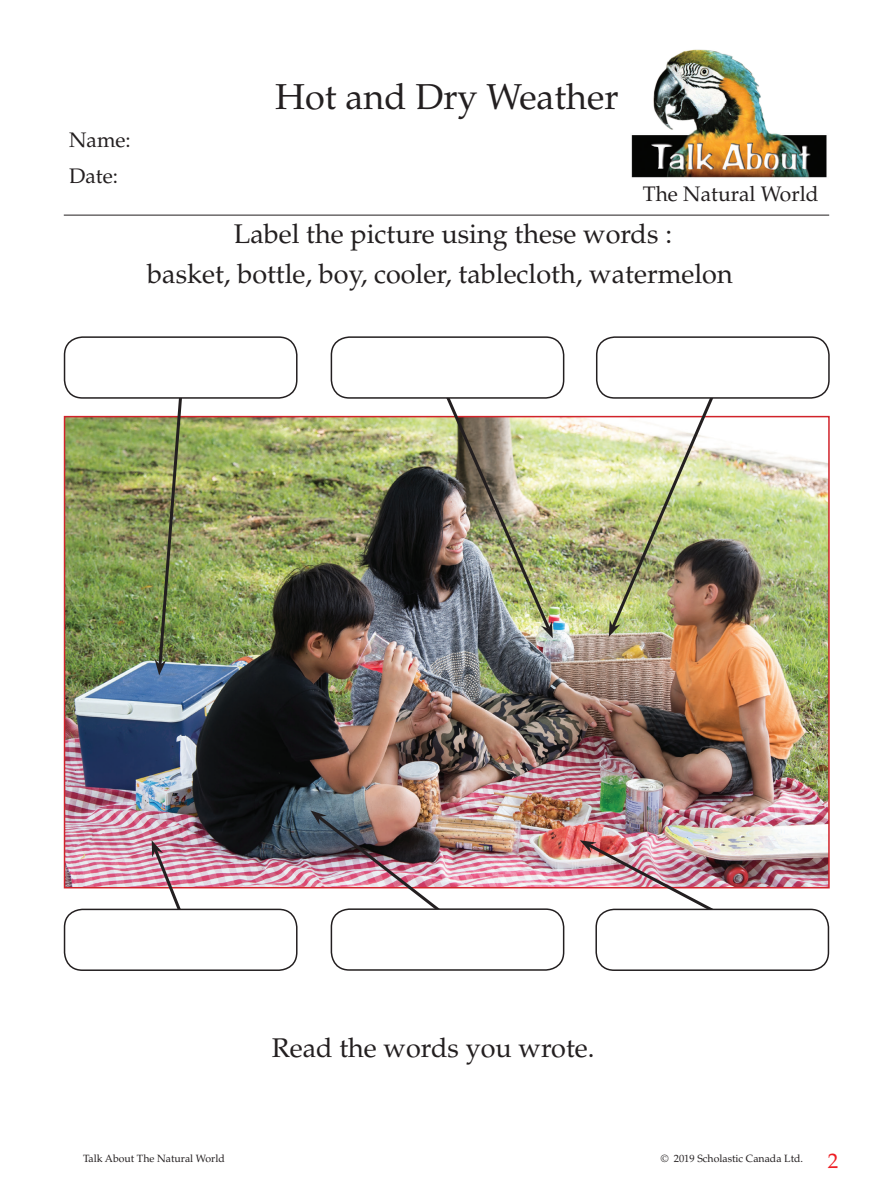
<style>
.page{position:relative;width:893px;height:1187px;background:#fff}
.page>*{position:absolute;margin:0;border:0;box-sizing:border-box;transform-origin:0 0}
.Book_Title{font:36px "Palatino LT Std";color:#231f20}
.Table_text{font:27px "Palatino LT Std";color:#231f20}
.Book_Title-2{font:21px "Palatino LT Std";color:#231f20}
.Heading{font:21px "Palatino LT Std";color:#ee1d23}
.t1{font:10.5px "Palatino LT Std";color:#231f20}
</style>
<div class="page">
<hr style="left:64px;top:215px;width:765px;height:1px;background:#231f20">
<img style="left:590px;top:49px;width:240px;height:167px">
<img style="left:67px;top:419px;width:760px;height:466px">
<img style="left:155px;top:398px;width:29px;height:277px">
<img style="left:580px;top:840px;width:147px;height:78px">
<div style="left:596px;top:909px;width:232px;height:61px;background:#fff;border-radius:18px"></div>
<div style="left:595px;top:908px;width:234px;height:62px;border:2px solid #231f20;border-radius:18px"></div>
<img style="left:609px;top:397px;width:108px;height:239px">
<img style="left:310px;top:810px;width:135px;height:105px">
<div style="left:331px;top:909px;width:233px;height:60px;background:#fff;border-radius:18px"></div>
<div style="left:331px;top:908px;width:233px;height:62px;border:2px solid #231f20;border-radius:18px"></div>
<svg style="left:152px;top:840px;width:33px;height:68px"></svg>
<div style="left:64px;top:908px;width:234px;height:62px;border:2px solid #231f20;border-radius:18px"></div>
<img style="left:443px;top:397px;width:110px;height:241px">
<div style="left:331px;top:336px;width:233px;height:62px;border:2px solid #231f20;border-radius:18px"></div>
<div style="left:64px;top:336px;width:234px;height:62px;border:2px solid #231f20;border-radius:18px"></div>
<div style="left:596px;top:336px;width:234px;height:62px;border:2px solid #231f20;border-radius:18px"></div>
<p class="Book_Title-2" style="left:69px;top:127px;width:63px">Name:</p>
<p class="Book_Title-2" style="left:69px;top:163px;width:50px">Date:</p>
<p class="Book_Title" style="left:275px;top:76px;width:345px">Hot and Dry Weather</p>
<p class="Book_Title-2" style="left:643px;top:181px;width:177px">The Natural World</p>
<p class="Table_text" style="left:234px;top:218px;width:440px">Label the picture using these words :</p>
<p class="Table_text" style="left:147px;top:257px;width:587px">basket, bottle, boy, cooler, tablecloth, watermelon</p>
<p class="Table_text" style="left:272px;top:1032px;width:324px">Read the words you wrote.</p>
<p class="t1" style="left:83px;top:1151px;width:143px">Talk About The Natural World</p>
<p class="t1" style="left:661px;top:1151px;width:144px">© 2019 Scholastic Canada Ltd.</p>
<p class="Heading" style="left:828px;top:1147px;width:12px">2</p>
</div>
